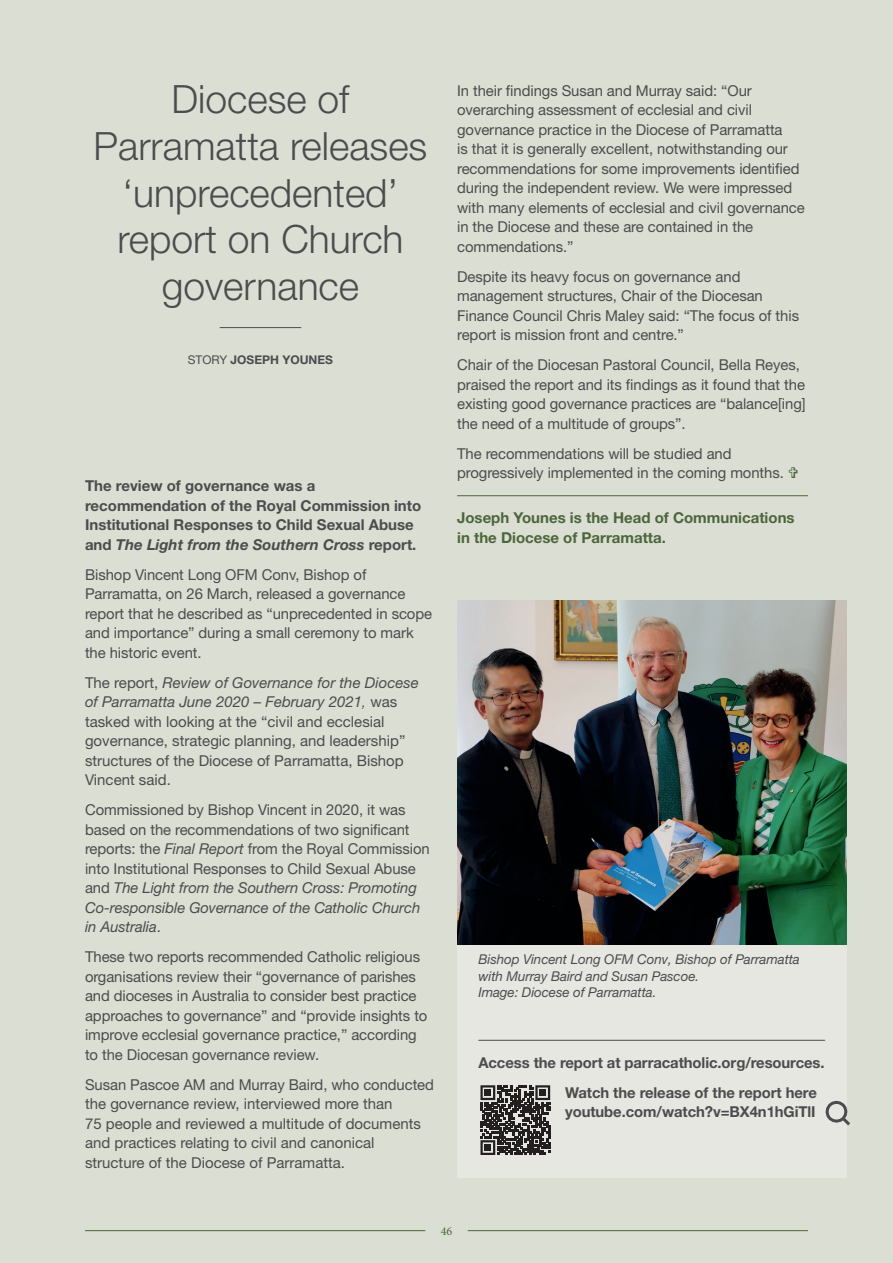
<style>
.page{position:relative;width:893px;height:1263px;background:#daded3}
.page>*{position:absolute;margin:0;border:0;box-sizing:border-box;transform-origin:0 0}
.t1{font:300 39px/46.8px "Helvetica Neue LT Pro";color:#4b4c4d;text-align:center}
.BODY_COPY_-_ON_COLOU{font:15px/19.5px "Helvetica Neue LT Pro";letter-spacing:-.005em;color:#4b4c4d}
.BODY_COPY_-_ON_COLOU-2{font:700 15px/19.5px "Helvetica Neue LT Pro";color:#4b4c4d}
.SIGN_OFF{font:700 15px/19.5px "Helvetica Neue LT Pro";letter-spacing:-.005em;color:#4b4c4d}
.SIGN_OFF-2{font:700 15px/19.5px "Helvetica Neue LT Pro";color:#4d653b}
.t2{font:italic 13.5px/16.5px "Helvetica Neue LT Pro";letter-spacing:-.005em;color:#4b4c4d}
.AUTHOR{font:700 12px "Helvetica Neue LT Pro";color:#4b4c4d}
.t3{font:12px "Minion Pro";color:#4d653b}
.s1{font-weight:400}
.s2{font-style:italic}
.s3{font-weight:300;font-style:italic}
</style>
<div class="page">
<hr style="left:457px;top:495px;width:351px;height:1px;background:#4d653b">
<div style="left:457px;top:933px;width:389px;height:245px;background:#e6e7e1"></div>
<hr style="left:478px;top:1040px;width:347px;height:1px;background:#4b4c4d">
<svg style="left:480px;top:1085px;width:70px;height:70px"></svg>
<div style="left:485px;top:1089px;width:6px;height:7px;background:#231f20"></div>
<div style="left:540px;top:1089px;width:6px;height:7px;background:#231f20"></div>
<div style="left:485px;top:1144px;width:6px;height:7px;background:#231f20"></div>
<img style="left:457px;top:601px;width:389px;height:343px">
<hr style="left:85px;top:1230px;width:340px;height:1px;background:#4d653b">
<hr style="left:468px;top:1230px;width:340px;height:1px;background:#4d653b">
<svg style="left:825px;top:1097px;width:25px;height:31px"></svg>
<hr style="left:220px;top:327px;width:81px;height:1px;background:#4b4c4d">
<p class="t1" style="left:94px;top:75px;width:335px">Diocese of<br>Parramatta releases ‘unprecedented’ report on Church governance</p>
<p class="AUTHOR" style="left:188px;top:352px;width:147px"><span class="s1">STORY</span> JOSEPH YOUNES</p>
<p class="BODY_COPY_-_ON_COLOU-2" style="left:85px;top:476px;width:338px">The review of governance was a recommendation of the Royal Commission into Institutional Responses to Child Sexual Abuse and <span class="s2">The Light from the Southern Cross</span> report.</p>
<p class="BODY_COPY_-_ON_COLOU" style="left:85px;top:564px;width:349px">Bishop Vincent Long OFM Conv, Bishop of Parramatta, on 26 March, released a governance report that he described as “unprecedented in scope and importance” during a small ceremony to mark the historic event.</p>
<p class="BODY_COPY_-_ON_COLOU" style="left:85px;top:672px;width:335px">The report, <span class="s2">Review of Governance for the Diocese of Parramatta June 2020 – February 2021</span><span class="s3">,</span> was tasked with looking at the “civil and ecclesial governance, strategic planning, and leadership” structures of the Diocese of Parramatta, Bishop Vincent said.</p>
<p class="BODY_COPY_-_ON_COLOU" style="left:85px;top:800px;width:346px">Commissioned by Bishop Vincent in 2020, it was based on the recommendations of two significant reports: the <span class="s2">Final Report</span> from the Royal Commission into Institutional Responses to Child Sexual Abuse and <span class="s2">The Light from the Southern Cross: Promoting Co-responsible Governance of the Catholic Church in Australia</span>.</p>
<p class="BODY_COPY_-_ON_COLOU" style="left:85px;top:947px;width:344px">These two reports recommended Catholic religious organisations review their “governance of parishes and dioceses in Australia to consider best practice approaches to governance” and “provide insights to improve ecclesial governance practice,” according to the Diocesan governance review.</p>
<p class="BODY_COPY_-_ON_COLOU" style="left:85px;top:1074px;width:350px">Susan Pascoe AM and Murray Baird, who conducted the governance review, interviewed more than<br>75 people and reviewed a multitude of documents and practices relating to civil and canonical structure of the Diocese of Parramatta.</p>
<p class="BODY_COPY_-_ON_COLOU" style="left:457px;top:80px;width:349px">In their findings Susan and Murray said: “Our overarching assessment of ecclesial and civil governance practice in the Diocese of Parramatta<br>is that it is generally excellent, notwithstanding our recommendations for some improvements identified during the independent review. We were impressed with many elements of ecclesial and civil governance in the Diocese and these are contained in the commendations.”</p>
<p class="BODY_COPY_-_ON_COLOU" style="left:457px;top:266px;width:343px">Despite its heavy focus on governance and management structures, Chair of the Diocesan Finance Council Chris Maley said: “The focus of this report is mission front and centre.”</p>
<p class="BODY_COPY_-_ON_COLOU" style="left:457px;top:355px;width:350px">Chair of the Diocesan Pastoral Council, Bella Reyes, praised the report and its findings as it found that the existing good governance practices are “balance[ing] the need of a multitude of groups”.</p>
<p class="BODY_COPY_-_ON_COLOU" style="left:457px;top:443px;width:328px">The recommendations will be studied and progressively implemented in the coming months.</p>
<p class="SIGN_OFF-2" style="left:457px;top:508px;width:339px">Joseph Younes is the Head of Communications in the Diocese of Parramatta.</p>
<p class="t2" style="left:478px;top:951px;width:323px">Bishop Vincent Long OFM Conv, Bishop of Parramatta with Murray Baird and Susan Pascoe.<br>Image: Diocese of Parramatta.</p>
<p class="SIGN_OFF" style="left:478px;top:1052px;width:348px">Access the report at parracatholic.org/resources.</p>
<p class="SIGN_OFF" style="left:565px;top:1082px;width:253px">Watch the release of the report here youtube.com/watch?v=BX4n1hGiTlI</p>
<p class="t3" style="left:441px;top:1222px;width:13px">46</p>
</div>
